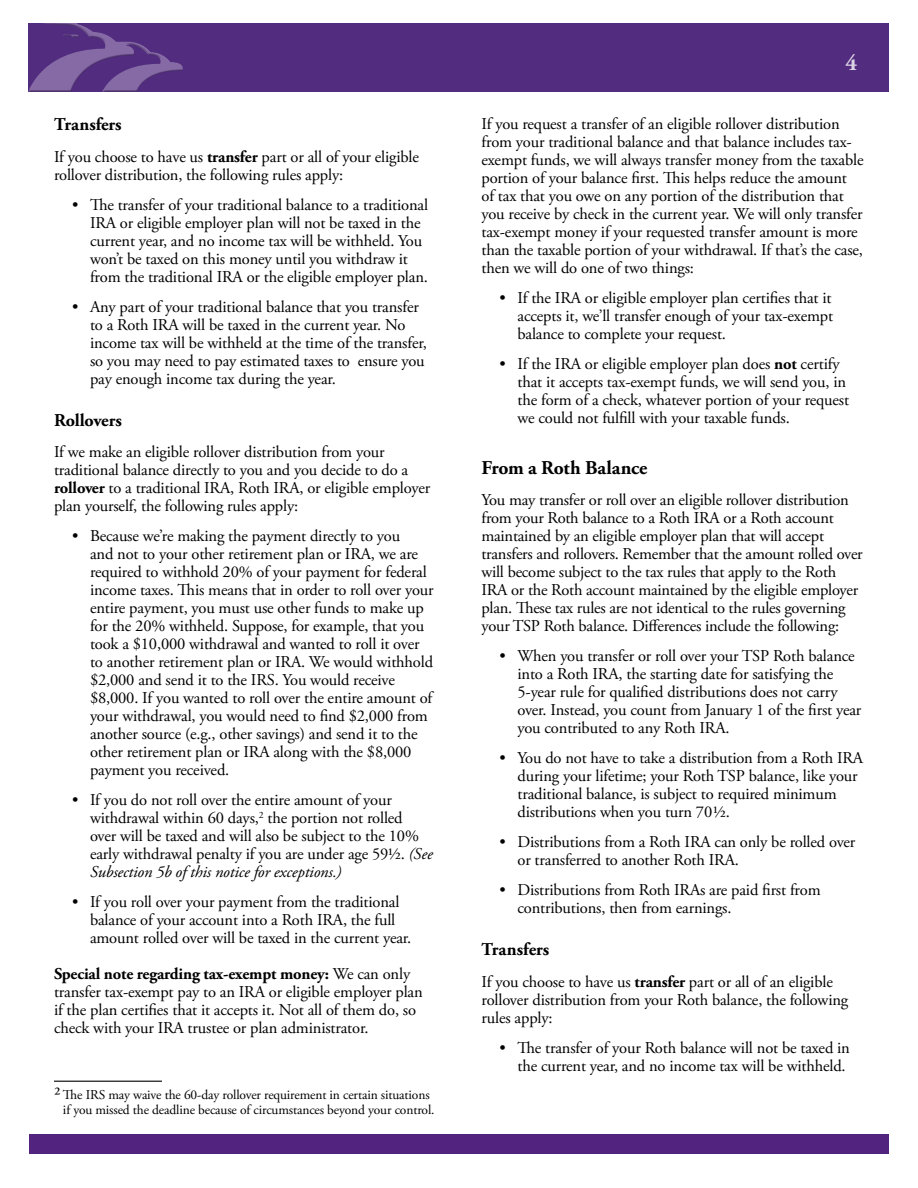
<style>
.page{position:relative;width:918px;height:1188px;background:#fff}
.page>*{position:absolute;margin:0;border:0;box-sizing:border-box;transform-origin:0 0}
.t1{font:700 22.5px "Adobe Garamond Pro";color:#dcd3e5}
.t2{font:700 19.5px "Adobe Garamond Pro";letter-spacing:-.005em;color:#000}
.t3{font:700 18px "Adobe Garamond Pro";letter-spacing:-.005em;color:#000}
.t4{font:16.5px/18px "Adobe Garamond Pro";letter-spacing:-.01em;color:#000}
.t5{font:13.5px/15px "Adobe Garamond Pro";letter-spacing:-.01em;color:#000}
.s1{font-weight:700}
.s2{font-style:italic}
.s3{font-size:18px}
</style>
<div class="page">
<div style="left:29px;top:23px;width:860px;height:68px;background:#522c7f"></div>
<div style="left:27px;top:22px;width:157px;height:70px;background:#fff;opacity:.75"></div>
<div style="left:27px;top:24px;width:158px;height:68px;background:#000;opacity:.75"></div>
<div style="left:29px;top:1134px;width:859px;height:20px;background:#52247f"></div>
<hr style="left:54px;top:1081px;width:108px;height:1px;background:#000">
<p class="t3" style="left:54px;top:114px;width:69px">Transfers</p>
<p class="t4" style="left:54px;top:148px;width:367px">If you choose to have us <span class="s1">transfer</span> part or all of your eligible rollover distribution, the following rules apply:</p>
<p class="t4" style="left:90px;top:196px;width:340px;text-indent:-18px">• The transfer of your traditional balance to a traditional IRA or eligible employer plan will not be taxed in the current year, and no income tax will be withheld. You won’t be taxed on this money until you withdraw it from the traditional IRA or the eligible employer plan.</p>
<p class="t4" style="left:90px;top:298px;width:338px;text-indent:-18px">• Any part of your traditional balance that you transfer to a Roth IRA will be taxed in the current year. No income tax will be withheld at the time of the transfer, so you may need to pay estimated taxes to ensure you pay enough income tax during the year.</p>
<p class="t3" style="left:54px;top:409px;width:69px">Rollovers</p>
<p class="t4" style="left:54px;top:443px;width:378px">If we make an eligible rollover distribution from your traditional balance directly to you and you decide to do a <span class="s1">rollover</span> to a traditional IRA, Roth IRA, or eligible employer plan yourself, the following rules apply:</p>
<p class="t4" style="left:90px;top:527px;width:345px;text-indent:-18px">• Because we’re making the payment directly to you<br>and not to your other retirement plan or IRA, we are required to withhold 20% of your payment for federal income taxes. This means that in order to roll over your entire payment, you must use other funds to make up for the 20% withheld. Suppose, for example, that you took a $10,000 withdrawal and wanted to roll it over to another retirement plan or IRA. We would withhold $2,000 and send it to the IRS. You would receive $8,000. If you wanted to roll over the entire amount of your withdrawal, you would need to find $2,000 from another source (e.g., other savings) and send it to the other retirement plan or IRA along with the $8,000 payment you received.</p>
<p class="t4" style="left:90px;top:791px;width:344px;text-indent:-18px">• If you do not roll over the entire amount of your withdrawal within 60 days,<sup>2</sup> the portion not rolled over will be taxed and will also be subject to the 10% early withdrawal penalty if you are under age 59½. <span class="s2">(See Subsection 5b of this notice for exceptions.)</span></p>
<p class="t4" style="left:90px;top:893px;width:323px;text-indent:-18px">• If you roll over your payment from the traditional balance of your account into a Roth IRA, the full amount rolled over will be taxed in the current year.</p>
<p class="t4" style="left:54px;top:965px;width:370px"><span class="s1">Special note regarding tax-exempt money:</span> We can only transfer tax-exempt pay to an IRA or eligible employer plan if the plan certifies that it accepts it. Not all of them do, so check with your IRA trustee or plan administrator.</p>
<p class="t5" style="left:63px;top:1088px;width:373px;text-indent:-9px"><span class="s3">2</span> The IRS may waive the 60-day rollover requirement in certain situations if you missed the deadline because of circumstances beyond your control.</p>
<h1 class="t1" style="left:846px;top:50px;width:13px">4</h1>
<p class="t4" style="left:482px;top:115px;width:384px">If you request a transfer of an eligible rollover distribution from your traditional balance and that balance includes tax&shy;exempt funds, we will always transfer money from the taxable portion of your balance first. This helps reduce the amount of tax that you owe on any portion of the distribution that you receive by check in the current year. We will only transfer tax-exempt money if your requested transfer amount is more than the taxable portion of your withdrawal. If that’s the case, then we will do one of two things:</p>
<p class="t4" style="left:518px;top:289px;width:317px;text-align:justify;text-indent:-18px">• If the IRA or eligible employer plan certifies that it accepts it, we’ll transfer enough of your tax-exempt balance to complete your request.</p>
<p class="t4" style="left:518px;top:355px;width:333px;text-indent:-18px">• If the IRA or eligible employer plan does <span class="s1">not</span> certify that it accepts tax-exempt funds, we will send you, in the form of a check, whatever portion of your request we could not fulfill with your taxable funds.</p>
<p class="t2" style="left:482px;top:456px;width:167px">From a Roth Balance</p>
<p class="t4" style="left:482px;top:492px;width:383px">You may transfer or roll over an eligible rollover distribution from your Roth balance to a Roth IRA or a Roth account maintained by an eligible employer plan that will accept transfers and rollovers. Remember that the amount rolled over will become subject to the tax rules that apply to the Roth IRA or the Roth account maintained by the eligible employer plan. These tax rules are not identical to the rules governing your TSP Roth balance. Differences include the following:</p>
<p class="t4" style="left:518px;top:648px;width:345px;text-indent:-18px">• When you transfer or roll over your TSP Roth balance into a Roth IRA, the starting date for satisfying the 5-year rule for qualified distributions does not carry over. Instead, you count from January 1 of the first year you contributed to any Roth IRA.</p>
<p class="t4" style="left:518px;top:750px;width:347px;text-indent:-18px">• You do not have to take a distribution from a Roth IRA during your lifetime; your Roth TSP balance, like your traditional balance, is subject to required minimum distributions when you turn 70 ½.</p>
<p class="t4" style="left:518px;top:834px;width:339px;text-indent:-18px">• Distributions from a Roth IRA can only be rolled over or transferred to another Roth IRA.</p>
<p class="t4" style="left:518px;top:882px;width:305px;text-indent:-18px">• Distributions from Roth IRAs are paid first from contributions, then from earnings.</p>
<p class="t3" style="left:482px;top:939px;width:69px">Transfers</p>
<p class="t4" style="left:482px;top:973px;width:368px">If you choose to have us <span class="s1">transfer</span> part or all of an eligible rollover distribution from your Roth balance, the following rules apply:</p>
<p class="t4" style="left:500px;top:1039px;width:352px;text-align:right">• The transfer of your Roth balance will not be taxed in the current year, and no income tax will be withheld.</p>
</div>
